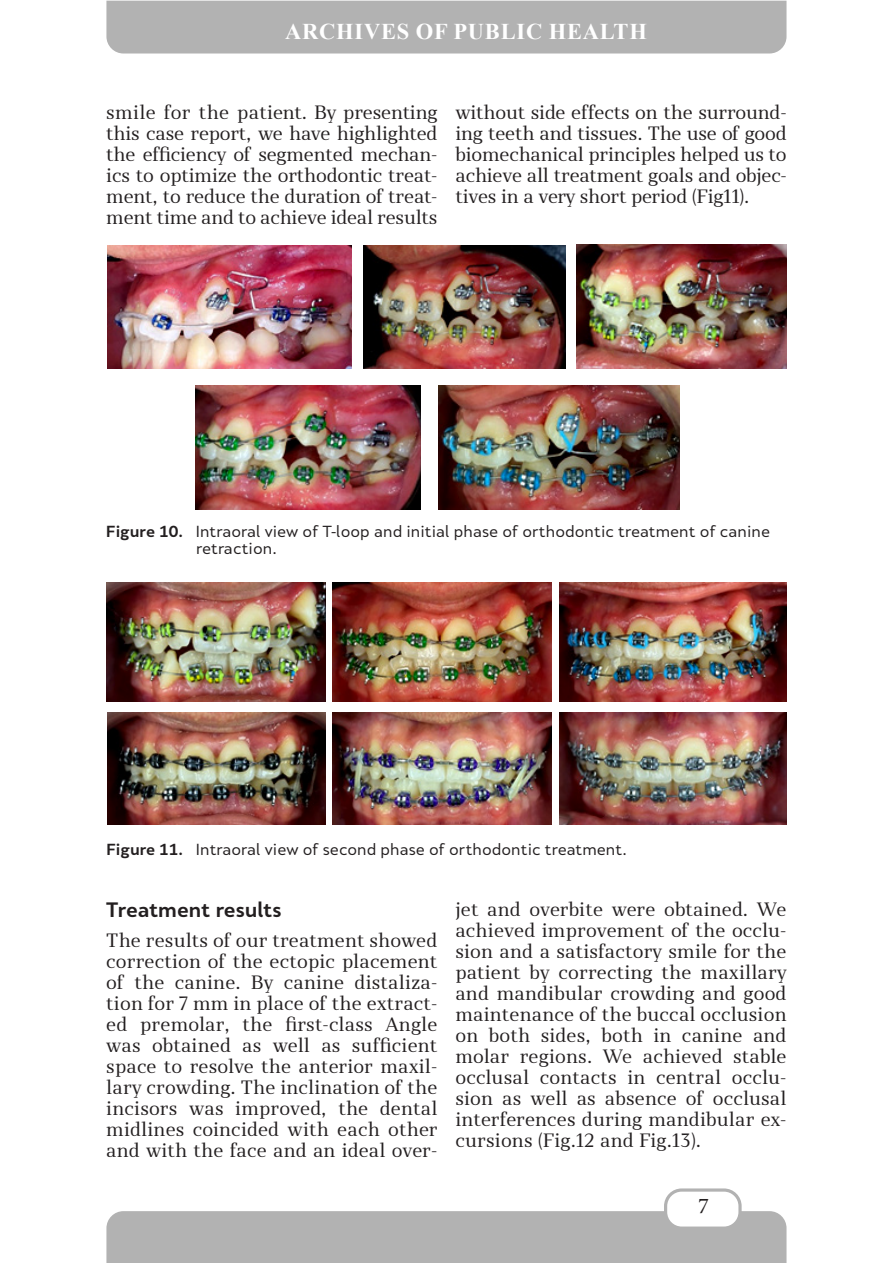
<style>
.page{position:relative;width:893px;height:1263px;background:#fff}
.page>*{position:absolute;margin:0;border:0;box-sizing:border-box;transform-origin:0 0}
.t1{font:700 22.5px "Times New Roman";letter-spacing:.035em;color:#fff}
.t2{font:22.5px "Minion Pro";color:#231f20}
.t3{font:700 19.5px "Skola Sans";color:#231f20}
.t4{font:18px/21px "Skola Serif";letter-spacing:-.01em;color:#231f20;text-align:justify}
.t5{font:15px/16.5px "Skola Sans";color:#231f20}
.s1{font-weight:700}
</style>
<div class="page">
<div style="left:106px;top:1211px;width:680px;height:52px;background:#b2b2b2"></div>
<div style="left:666px;top:1190px;width:74px;height:38px;background:#fff;border-radius:16px"></div>
<div style="left:664px;top:1188px;width:78px;height:42px;border:3px solid #b2b2b2;border-radius:16px"></div>
<div style="left:106px;top:1px;width:680px;height:53px;background:#b2b2b2"></div>
<img style="left:107px;top:246px;width:244px;height:123px">
<img style="left:363px;top:246px;width:202px;height:123px">
<img style="left:577px;top:245px;width:209px;height:124px">
<img style="left:196px;top:385px;width:225px;height:124px">
<img style="left:438px;top:385px;width:242px;height:124px">
<img style="left:107px;top:582px;width:218px;height:119px">
<img style="left:333px;top:582px;width:218px;height:119px">
<img style="left:559px;top:582px;width:228px;height:119px">
<img style="left:107px;top:712px;width:218px;height:112px">
<img style="left:333px;top:712px;width:218px;height:113px">
<img style="left:559px;top:712px;width:228px;height:113px">
<p class="t1" style="left:285px;top:15px;width:363px">ARCHIVES OF PUBLIC HEALTH</p>
<p class="t4" style="left:106px;top:102px;width:333px">smile for the patient. By presenting this case report, we have highlighted the efficiency of segmented mechan&shy;ics to optimize the orthodontic treat&shy;ment, to reduce the duration of treat&shy;ment time and to achieve ideal results</p>
<p class="t4" style="left:455px;top:102px;width:333px">without side effects on the surround&shy;ing teeth and tissues. The use of good biomechanical principles helped us to achieve all treatment goals and objec&shy;tives in a very short period (Fig11).</p>
<p class="t5" style="left:196px;top:523px;width:575px;text-indent:-90px"><span class="s1">Figure 10.</span> Intraoral view of T-loop and initial phase of orthodontic treatment of canine retraction.</p>
<p class="t5" style="left:106px;top:841px;width:522px"><span class="s1">Figure 11.</span> Intraoral view of second phase of orthodontic treatment.</p>
<p class="t3" style="left:106px;top:898px;width:177px">Treatment results</p>
<p class="t4" style="left:106px;top:929px;width:333px">The results of our treatment showed correction of the ectopic placement of the canine. By canine distaliza&shy;tion for 7 mm in place of the extract&shy;ed premolar, the first-class Angle was obtained as well as sufficient space to resolve the anterior maxil&shy;lary crowding. The inclination of the incisors was improved, the dental midlines coincided with each other and with the face and an ideal over-</p>
<p class="t4" style="left:455px;top:899px;width:333px">jet and overbite were obtained. We achieved improvement of the occlu&shy;sion and a satisfactory smile for the patient by correcting the maxillary and mandibular crowding and good maintenance of the buccal occlusion on both sides, both in canine and molar regions. We achieved stable occlusal contacts in central occlu&shy;sion as well as absence of occlusal interferences during mandibular ex&shy;cursions (Fig.12 and Fig.13).</p>
<p class="t2" style="left:698px;top:1191px;width:12px">7</p>
</div>
